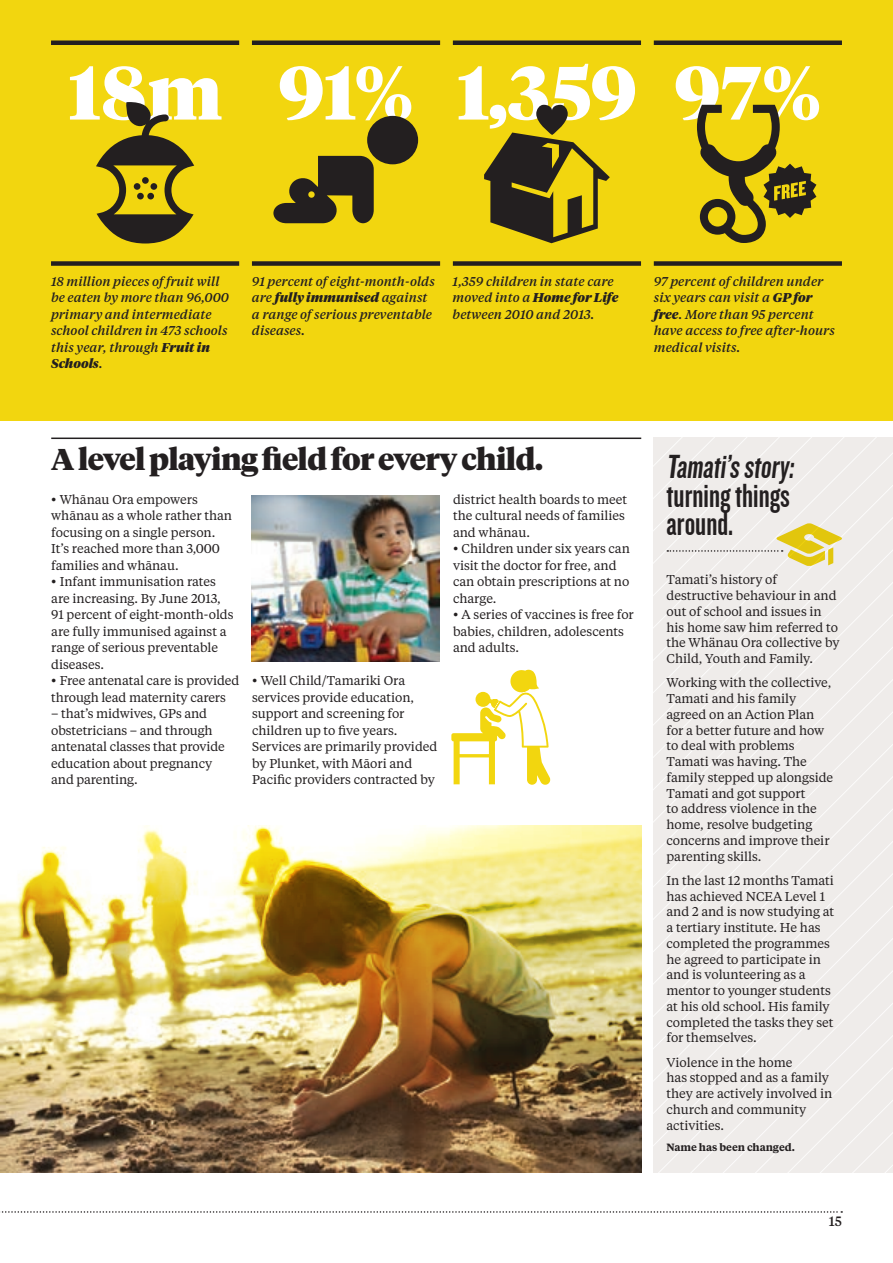
<style>
.page{position:relative;width:893px;height:1263px;background:#fff}
.page>*{position:absolute;margin:0;border:0;box-sizing:border-box;transform-origin:0 0}
.t1{font:900 75px "Tiempos Headline";letter-spacing:.01em;color:#fff}
.t2{font:34.5px/28.5px "Knockout HTF48 Featherweight";color:#231f20}
.t3{font:900 30px "Tiempos Headline";letter-spacing:-.02em;color:#231f20}
.t4{font:500 13.5px "Tiempos Text";color:#231f20}
.t5{font:12.75px/15.8px "Tiempos Text";letter-spacing:-.005em;color:#231f20}
.t6{font:italic 500 12.75px/16.5px "Tiempos Text";color:#231f20}
.t7{font:italic 900 12.75px "Tiempos Headline";color:#231f20}
.t8{font:600 10.5px "Tiempos Text";letter-spacing:-.005em;color:#231f20}
.s1{font-family:"Tiempos Headline";font-weight:900}
.s2{font-family:"Tiempos Text";font-weight:500}
.s3{font-size:15px}
</style>
<div class="page">
<div style="left:0;top:0;width:893px;height:420px;background:#f2d60f"></div>
<hr style="left:654px;top:41px;width:188px;height:4px;background:#231f20">
<div style="left:654px;top:261px;width:188px;height:5px;background:#231f20"></div>
<svg style="left:697px;top:105px;width:119px;height:138px"></svg>
<svg style="left:484px;top:105px;width:126px;height:138px"></svg>
<hr style="left:453px;top:41px;width:188px;height:4px;background:#231f20">
<div style="left:453px;top:261px;width:188px;height:5px;background:#231f20"></div>
<hr style="left:51px;top:437px;width:590px;height:2px;background:#231f20">
<img style="left:252px;top:495px;width:188px;height:166px">
<hr style="left:51px;top:41px;width:188px;height:4px;background:#231f20">
<div style="left:51px;top:261px;width:188px;height:5px;background:#231f20"></div>
<hr style="left:252px;top:41px;width:188px;height:4px;background:#231f20">
<div style="left:252px;top:261px;width:188px;height:5px;background:#231f20"></div>
<svg style="left:96px;top:102px;width:98px;height:141px"></svg>
<div style="left:142px;top:177px;width:7px;height:7px;background:#231f20;border-radius:50%"></div>
<div style="left:134px;top:183px;width:6px;height:7px;background:#231f20;border-radius:50%"></div>
<div style="left:151px;top:183px;width:6px;height:7px;background:#231f20;border-radius:50%"></div>
<div style="left:147px;top:193px;width:7px;height:6px;background:#231f20;border-radius:50%"></div>
<div style="left:137px;top:193px;width:7px;height:6px;background:#231f20;border-radius:50%"></div>
<div style="left:367px;top:116px;width:51px;height:48px;background:#231f20;border-radius:50%"></div>
<svg style="left:273px;top:156px;width:101px;height:67px"></svg>
<svg style="left:308px;top:191px;width:7px;height:7px"></svg>
<div style="left:654px;top:707px;width:239px;height:465px;background:#efecea"></div>
<div style="left:663px;top:723px;width:230px;height:449px;background:#efecea"></div>
<div style="left:679px;top:739px;width:214px;height:433px;background:#efecea"></div>
<div style="left:695px;top:755px;width:198px;height:417px;background:#efecea"></div>
<div style="left:711px;top:771px;width:182px;height:401px;background:#efecea"></div>
<div style="left:727px;top:788px;width:166px;height:384px;background:#efecea"></div>
<svg style="left:451px;top:669px;width:100px;height:116px"></svg>
<img style="left:0;top:1164px;width:641px;height:8px">
<img style="left:0;top:825px;width:641px;height:339px">
<div style="left:654px;top:437px;width:188px;height:479px;background:#efecea"></div>
<svg style="left:0;top:1211px;width:842px;height:2px"></svg>
<h1 class="t1" style="left:68px;top:41px;width:156px">18m</h1>
<h1 class="t1" style="left:278px;top:41px;width:137px">91%</h1>
<h1 class="t1" style="left:457px;top:41px;width:182px">1,359</h1>
<h1 class="t1" style="left:674px;top:41px;width:149px">97%</h1>
<p class="t6" style="left:51px;top:272px;width:180px">18 million pieces of fruit will be eaten by more than 96,000 primary and intermediate school children in 473 schools this year, through <span class="s1">Fruit in</span></p>
<p class="t7" style="left:51px;top:355px;width:54px">Schools<span class="s2">.</span></p>
<p class="t6" style="left:252px;top:272px;width:184px">91 percent of eight-month-olds</p>
<p class="t7" style="left:252px;top:289px;width:177px"><span class="s2">are</span> fully immunised <span class="s2">against</span></p>
<p class="t6" style="left:252px;top:305px;width:182px">a range of serious preventable diseases.</p>
<p class="t6" style="left:453px;top:272px;width:163px">1,359 children in state care</p>
<p class="t7" style="left:453px;top:289px;width:167px"><span class="s2">moved into a</span> Home for Life</p>
<p class="t6" style="left:453px;top:305px;width:143px">between 2010 and 2013.</p>
<p class="t6" style="left:654px;top:272px;width:183px">97 percent of children under six years can visit a <span class="s1">GP for free</span>. More than 95 percent have access to free after-hours medical visits.</p>
<h3 class="t3" style="left:51px;top:438px;width:494px">A level playing field for every child.</h3>
<p class="t5" style="left:51px;top:490px;width:182px;line-height:16.5px"><span class="s3">•</span> Whānau Ora empowers whānau as a whole rather than focusing on a single person.<br>It’s reached more than 3,000 families and whānau.</p>
<p class="t5" style="left:51px;top:573px;width:184px;line-height:16.5px"><span class="s3">•</span> Infant immunisation rates are increasing. By June 2013,<br>91 percent of eight-month-olds are fully immunised against a range of serious preventable diseases.</p>
<p class="t5" style="left:51px;top:672px;width:190px;line-height:16.5px"><span class="s3">•</span> Free antenatal care is provided through lead maternity carers</p>
<p class="t5" style="left:51px;top:705px;width:175px;line-height:16.5px">– that’s midwives, GPs and obstetricians – and through antenatal classes that provide education about pregnancy and parenting.</p>
<p class="t5" style="left:453px;top:490px;width:176px;line-height:16.5px">district health boards to meet the cultural needs of families and whānau.</p>
<p class="t5" style="left:453px;top:540px;width:178px;line-height:16.5px"><span class="s3">•</span> Children under six years can visit the doctor for free, and can obtain prescriptions at no charge.</p>
<p class="t5" style="left:453px;top:606px;width:182px;line-height:16.5px"><span class="s3">•</span> A series of vaccines is free for babies, children, adolescents and adults.</p>
<p class="t5" style="left:252px;top:672px;width:187px;line-height:16.5px"><span class="s3">•</span> Well Child/Tamariki Ora services provide education, support and screening for children up to five years.<br>Services are primarily provided by Plunket, with Māori and<br>Pacific providers contracted by</p>
<h2 class="t2" style="left:666px;top:453px;width:133px">Tamati’s story: turning things around.</h2>
<p class="t5" style="left:666px;top:571px;width:175px">Tamati’s history of destructive behaviour in and out of school and issues in his home saw him referred to the Whänau Ora collective by<br>Child, Youth and Family.</p>
<p class="t5" style="left:666px;top:674px;width:168px">Working with the collective,<br>Tamati and his family agreed on an Action Plan for a better future and how to deal with problems<br>Tamati was having. The family stepped up alongside<br>Tamati and got support<br>to address violence in the home, resolve budgeting concerns and improve their parenting skills.</p>
<p class="t5" style="left:666px;top:872px;width:169px">In the last 12 months Tamati has achieved NCEA Level 1 and 2 and is now studying at a tertiary institute. He has completed the programmes he agreed to participate in and is volunteering as a mentor to younger students at his old school. His family completed the tasks they set for themselves.</p>
<p class="t5" style="left:666px;top:1054px;width:167px">Violence in the home<br>has stopped and as a family they are actively involved in church and community activities.</p>
<p class="t8" style="left:666px;top:1140px;width:130px">Name has been changed.</p>
<p class="t4" style="left:829px;top:1212px;width:15px">15</p>
</div>
